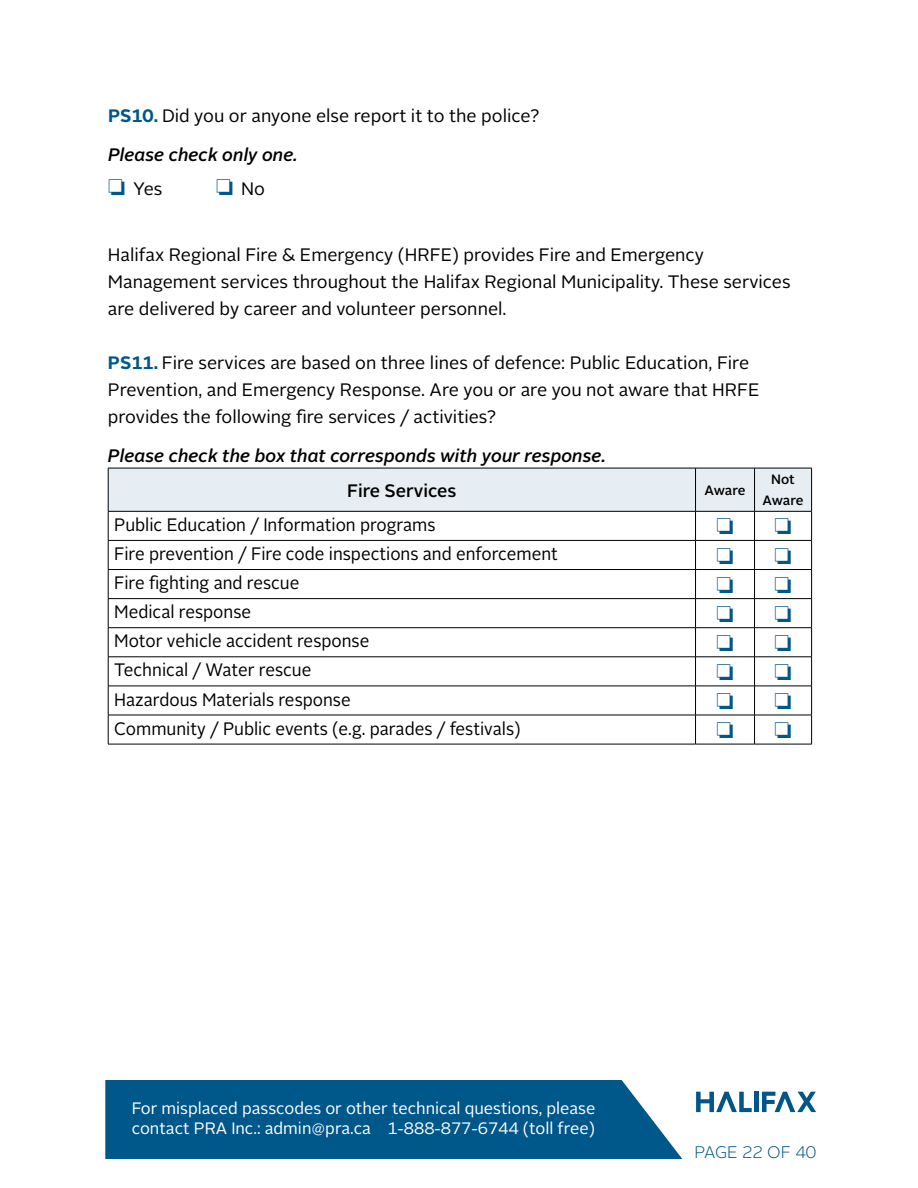
<style>
.page{position:relative;width:918px;height:1188px;background:#fff}
.page>*{position:absolute;margin:0;border:0;box-sizing:border-box;transform-origin:0 0}
.t1{font:18px/27px "Alright Sans";color:#000}
.t2{font:18px "Alright Sans";color:#000;scale:.95 1}
.t3{font:italic 500 18px "Alright Sans";color:#000}
.t4{font:500 18px "Alright Sans";color:#000}
.t5{font:300 16.8px "Alright Sans";color:#005689}
.t6{font:16.5px/19.8px "Alright Sans";color:#fff}
.t7{font:500 13.5px/21px "Alright Sans";letter-spacing:-.005em;color:#000;text-align:center}
.s1{font-weight:700;color:#005789}
.s2{font-weight:500;font-style:italic}
.s3{color:#005789}
</style>
<div class="page">
<div style="left:105px;top:1080px;width:577px;height:79px;background:#005789"></div>
<hr style="left:755px;top:1092px;width:4px;height:20px;background:#005689">
<svg style="left:762px;top:1092px;width:54px;height:20px"></svg>
<svg style="left:696px;top:1092px;width:56px;height:20px"></svg>
<hr style="left:108px;top:744px;width:588px;height:1px;background:#000">
<hr style="left:696px;top:744px;width:59px;height:1px;background:#000">
<hr style="left:755px;top:744px;width:57px;height:1px;background:#000">
<svg style="left:108px;top:468px;width:704px;height:276px"></svg>
<p class="t1" style="left:108px;top:96px;width:433px;line-height:39px"><span class="s1">PS10.</span> Did you or anyone else report it to the police?<br><span class="s2">Please check only one.</span></p>
<p class="t1" style="left:108px;top:175px;width:56px"><span class="s3">□</span> Yes</p>
<p class="t1" style="left:216px;top:175px;width:50px"><span class="s3">□</span> No</p>
<p class="t1" style="left:108px;top:241px;width:684px">Halifax Regional Fire &amp; Emergency (HRFE) provides Fire and Emergency<br>Management services throughout the Halifax Regional Municipality. These services are delivered by career and volunteer personnel.</p>
<p class="t1" style="left:108px;top:349px;width:653px"><span class="s1">PS11.</span> Fire services are based on three lines of defence: Public Education, Fire<br>Prevention, and Emergency Response. Are you or are you not aware that HRFE provides the following fire services / activities?</p>
<p class="t3" style="left:108px;top:443px;width:499px">Please check the box that corresponds with your response.</p>
<p class="t4" style="left:347px;top:478px;width:111px">Fire Services</p>
<p class="t7" style="left:705px;top:480px;width:42px">Aware</p>
<p class="t7" style="left:763px;top:469px;width:42px">Not<br>Aware</p>
<p class="t2" style="left:114px;top:513px;width:340px">Public Education / Information programs</p>
<p class="t2" style="left:114px;top:542px;width:469px">Fire prevention / Fire code inspections and enforcement</p>
<p class="t2" style="left:114px;top:571px;width:196px">Fire fighting and rescue</p>
<p class="t2" style="left:114px;top:600px;width:146px">Medical response</p>
<p class="t2" style="left:114px;top:629px;width:270px">Motor vehicle accident response</p>
<p class="t2" style="left:114px;top:658px;width:209px">Technical / Water rescue</p>
<p class="t2" style="left:114px;top:687px;width:250px">Hazardous Materials response</p>
<p class="t2" style="left:114px;top:716px;width:429px">Community / Public events (e.g. parades / festivals)</p>
<p class="t6" style="left:132px;top:1099px;width:465px">For misplaced passcodes or other technical questions, please contact PRA Inc.: admin@pra.ca 1-888-877-6744 (toll free)</p>
<p class="t5" style="left:694px;top:1140px;width:123px">PAGE 22 OF 40</p>
</div>
